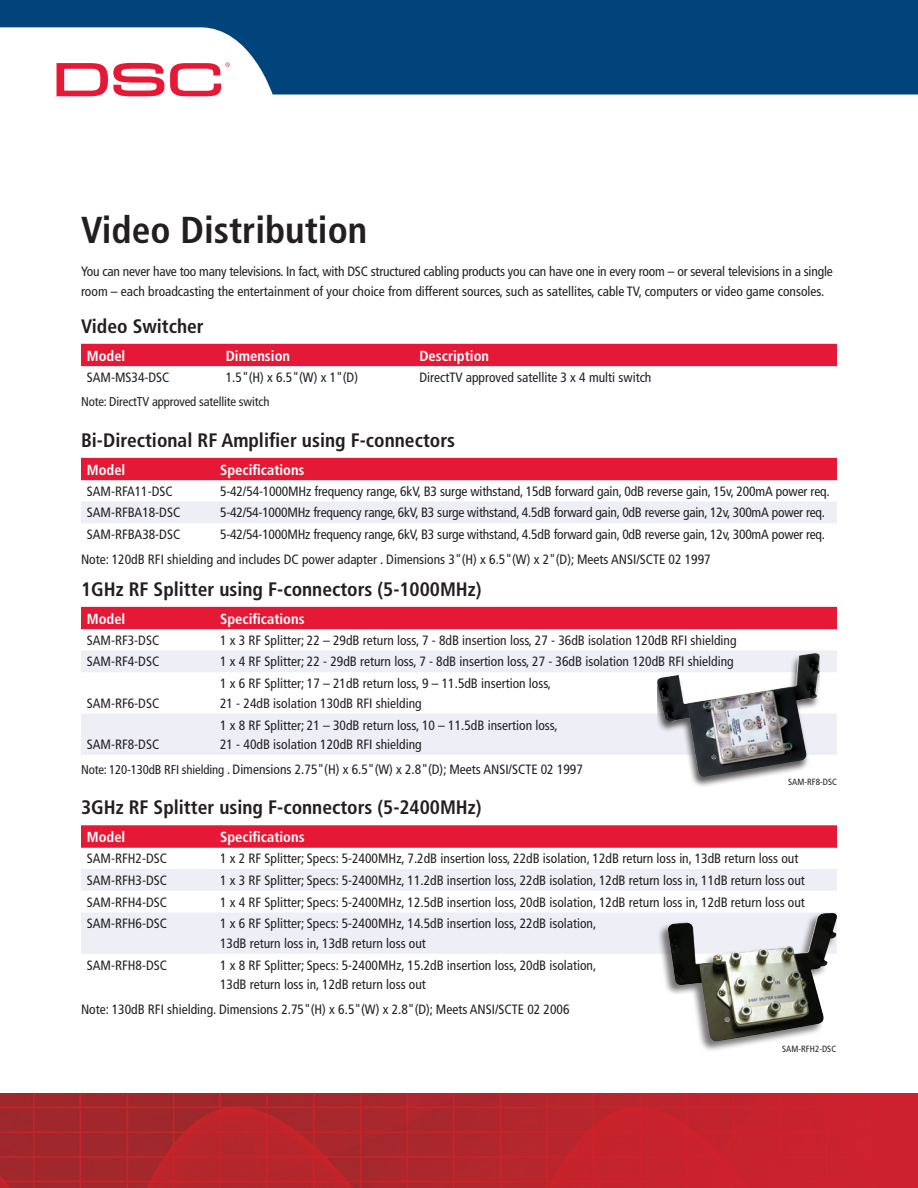
<style>
.page{position:relative;width:918px;height:1188px;background:#fff}
.page>*{position:absolute;margin:0;border:0;box-sizing:border-box;transform-origin:0 0}
.t1{font:700 condensed 37.5px "Frutiger";color:#231f20}
.t2{font:700 condensed 19.5px "Frutiger";color:#231f20}
.t3{font:700 condensed 14.55px "Frutiger";color:#fff}
.t4{font:condensed 13.5px/19.5px "Frutiger";color:#231f20}
.t5{font:condensed 12.75px "Frutiger";letter-spacing:-.01em;color:#231f20}
.t6{font:condensed 9px "Frutiger";letter-spacing:.005em;color:#231f20}
.s1{font-size:12.75px}
</style>
<div class="page">
<svg style="left:0;top:0;width:917px;height:94px;background:#235e8d"></svg>
<img style="left:0;top:1094px;width:918px;height:94px">
<svg style="left:55px;top:62px;width:175px;height:35px"></svg>
<svg style="left:917px;top:0;width:1px;height:94px"></svg>
<div style="left:81px;top:344px;width:756px;height:23px;background:#e51836"></div>
<div style="left:81px;top:458px;width:756px;height:22px;background:#e51836"></div>
<svg style="left:81px;top:480px;width:756px;height:1px"></svg>
<div style="left:81px;top:502px;width:756px;height:21px;background:#edeef6"></div>
<div style="left:81px;top:607px;width:756px;height:22px;background:#e51836"></div>
<svg style="left:81px;top:629px;width:756px;height:1px"></svg>
<svg style="left:81px;top:651px;width:756px;height:104px;fill:#edeef6"></svg>
<svg style="left:81px;top:825px;width:756px;height:23px;background:#e51d3a"></svg>
<svg style="left:81px;top:869px;width:756px;height:85px;fill:#edeef6"></svg>
<div style="left:657px;top:653px;width:163px;height:133px;background:#231f20;opacity:.75"></div>
<img style="left:657px;top:653px;width:163px;height:124px">
<div style="left:656px;top:912px;width:187px;height:146px;background:#231f20;opacity:.6"></div>
<img style="left:668px;top:913px;width:169px;height:128px">
<h1 class="t1" style="left:81px;top:208px;width:288px">Video Distribution</h1>
<p class="t4" style="left:81px;top:262px;width:753px">You can never have too many televisions. In fact, with DSC structured cabling products you can have one in every room – or several televisions in a single room – each broadcasting the entertainment of your choice from different sources, such as satellites, cable TV, computers or video game consoles.</p>
<h2 class="t2" style="left:81px;top:314px;width:124px">Video Switcher</h2>
<p class="t3" style="left:87px;top:347px;width:40px">Model</p>
<p class="t3" style="left:226px;top:347px;width:66px">Dimension</p>
<p class="t3" style="left:419px;top:347px;width:71px">Description</p>
<p class="t4" style="left:87px;top:367px;width:84px">SAM-MS34-DSC</p>
<p class="t4" style="left:226px;top:367px;width:134px">1.5"(H) x 6.5"(W) x 1"(D)</p>
<p class="t4" style="left:419px;top:367px;width:234px">DirectTV approved satellite 3 x 4 multi switch</p>
<p class="t5" style="left:81px;top:395px;width:190px">Note: DirectTV approved satellite switch</p>
<h2 class="t2" style="left:81px;top:428px;width:375px">Bi-Directional RF Amplifier using F-connectors</h2>
<p class="t3" style="left:87px;top:461px;width:40px">Model</p>
<p class="t3" style="left:220px;top:461px;width:86px">Specifications</p>
<p class="t4" style="left:87px;top:481px;width:87px">SAM-RFA11-DSC</p>
<p class="t4" style="left:220px;top:481px;width:611px">5-42/54-1000MHz frequency range, 6kV, B3 surge withstand, 15dB forward gain, 0dB reverse gain, 15v, 200mA power req.</p>
<p class="t4" style="left:87px;top:503px;width:95px">SAM-RFBA18-DSC</p>
<p class="t4" style="left:220px;top:503px;width:607px">5-42/54-1000MHz frequency range, 6kV, B3 surge withstand, 4.5dB forward gain, 0dB reverse gain, 12v, 300mA power req.</p>
<p class="t4" style="left:87px;top:525px;width:95px">SAM-RFBA38-DSC</p>
<p class="t4" style="left:81px;top:522px;width:746px;line-height:24.9px;text-indent:139px">5-42/54-1000MHz frequency range, 6kV, B3 surge withstand, 4.5dB forward gain, 0dB reverse gain, 12v, 300mA power req.<br>Note: 120dB RFI shielding and includes DC power adapter . Dimensions 3"(H) x 6.5"(W) x 2"(D); Meets ANSI/SCTE 02 1997</p>
<h2 class="t2" style="left:81px;top:577px;width:402px">1GHz RF Splitter using F-connectors (5-1000MHz)</h2>
<p class="t3" style="left:87px;top:610px;width:40px">Model</p>
<p class="t3" style="left:220px;top:610px;width:86px">Specifications</p>
<p class="t4" style="left:87px;top:630px;width:74px">SAM-RF3-DSC</p>
<p class="t4" style="left:220px;top:630px;width:518px">1 x 3 RF Splitter; 22 – 29dB return loss, 7 - 8dB insertion loss, 27 - 36dB isolation 120dB RFI shielding</p>
<p class="t4" style="left:87px;top:652px;width:74px">SAM-RF4-DSC</p>
<p class="t4" style="left:220px;top:652px;width:515px">1 x 4 RF Splitter; 22 - 29dB return loss, 7 - 8dB insertion loss, 27 - 36dB isolation 120dB RFI shielding</p>
<p class="t4" style="left:87px;top:693px;width:74px">SAM-RF6-DSC</p>
<p class="t4" style="left:220px;top:674px;width:333px">1 x 6 RF Splitter; 17 – 21dB return loss, 9 – 11.5dB insertion loss,<br>21 - 24dB isolation 130dB RFI shielding</p>
<p class="t4" style="left:220px;top:715px;width:339px">1 x 8 RF Splitter; 21 – 30dB return loss, 10 – 11.5dB insertion loss,<br>21 - 40dB isolation 120dB RFI shielding</p>
<p class="t4" style="left:81px;top:760px;width:503px"><span class="s1">Note: 120-130dB RFI shielding .</span> Dimensions 2.75"(H) x 6.5"(W) x 2.8"(D); Meets ANSI/SCTE 02 1997</p>
<h2 class="t2" style="left:81px;top:796px;width:402px">3GHz RF Splitter using F-connectors (5-2400MHz)</h2>
<p class="t3" style="left:87px;top:828px;width:40px">Model</p>
<p class="t3" style="left:220px;top:828px;width:86px">Specifications</p>
<p class="t4" style="left:87px;top:849px;width:82px">SAM-RFH2-DSC</p>
<p class="t4" style="left:220px;top:849px;width:580px">1 x 2 RF Splitter; Specs: 5-2400MHz, 7.2dB insertion loss, 22dB isolation, 12dB return loss in, 13dB return loss out</p>
<p class="t4" style="left:87px;top:871px;width:82px">SAM-RFH3-DSC</p>
<p class="t4" style="left:220px;top:871px;width:586px">1 x 3 RF Splitter; Specs: 5-2400MHz, 11.2dB insertion loss, 22dB isolation, 12dB return loss in, 11dB return loss out</p>
<p class="t4" style="left:87px;top:892px;width:82px">SAM-RFH4-DSC</p>
<p class="t4" style="left:220px;top:892px;width:586px">1 x 4 RF Splitter; Specs: 5-2400MHz, 12.5dB insertion loss, 20dB isolation, 12dB return loss in, 12dB return loss out</p>
<p class="t4" style="left:87px;top:914px;width:82px">SAM-RFH6-DSC</p>
<p class="t4" style="left:220px;top:914px;width:378px">1 x 6 RF Splitter; Specs: 5-2400MHz, 14.5dB insertion loss, 22dB isolation,<br>13dB return loss in, 13dB return loss out</p>
<p class="t4" style="left:87px;top:955px;width:82px">SAM-RFH8-DSC</p>
<p class="t4" style="left:220px;top:955px;width:378px">1 x 8 RF Splitter; Specs: 5-2400MHz, 15.2dB insertion loss, 20dB isolation,<br>13dB return loss in, 12dB return loss out</p>
<p class="t4" style="left:81px;top:1000px;width:490px">Note: 130dB RFI shielding. Dimensions 2.75"(H) x 6.5"(W) x 2.8"(D); Meets ANSI/SCTE 02 2006</p>
<p class="t4" style="left:87px;top:735px;width:74px">SAM-RF8-DSC</p>
<p class="t6" style="left:788px;top:777px;width:50px">SAM-RF8-DSC</p>
<p class="t6" style="left:782px;top:1044px;width:55px">SAM-RFH2-DSC</p>
</div>
